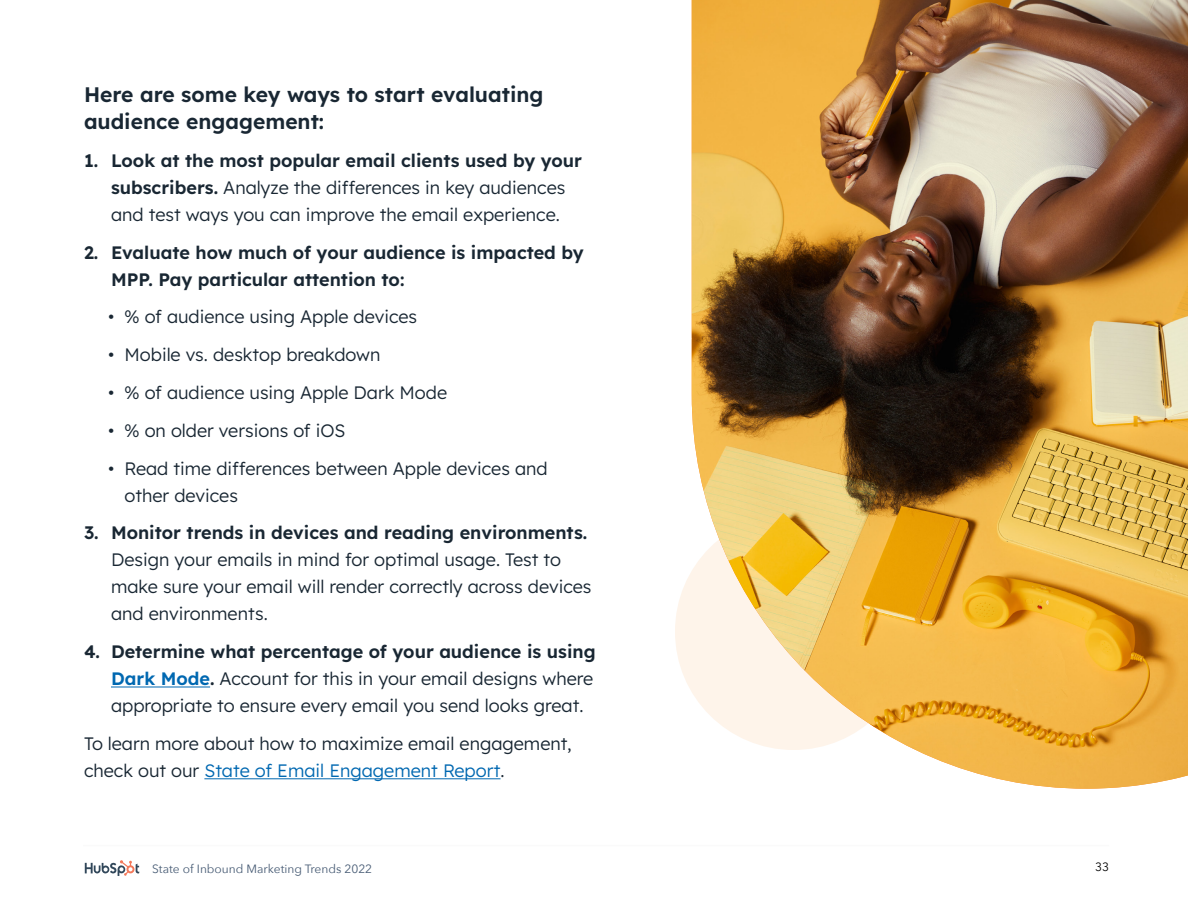
<style>
.page{position:relative;width:1188px;height:918px;background:#fff}
.page>*{position:absolute;margin:0;border:0;box-sizing:border-box;transform-origin:0 0}
.Body_Copy{font:600 21px/27px "Lexend Deca";color:#192733}
.Body_Copy-2{font:300 18px/27px "Lexend Deca";color:#192733}
.t1{font:600 18px/27px "Lexend Deca";color:#192733}
.t2{font:12px "Avenir Next";color:#475b74}
.t3{font:12px "Avenir Next";color:#000}
.s1{font-weight:600}
.s2{font-weight:600;color:#0068b1}
.s3{color:#0068b1}
</style>
<div class="page">
<hr style="left:83px;top:845px;width:1026px;height:1px;background:#dfdfdf">
<svg style="left:84px;top:860px;width:56px;height:16px"></svg>
<hr style="left:111px;top:687px;width:99px;height:1px;background:#0068b1">
<hr style="left:204px;top:778px;width:297px;height:1px;background:#0068b1">
<div style="left:675px;top:513px;width:237px;height:237px;background:#fef4ea;border-radius:50%"></div>
<img style="left:692px;top:0;width:496px;height:789px">
<p class="Body_Copy" style="left:84px;top:80px;width:461px">Here are some key ways to start evaluating audience engagement:</p>
<p class="Body_Copy-2" style="left:84px;top:146px;width:500px;text-align:center"><span class="s1">1. Look at the most popular email clients used by your subscribers.</span> Analyze the differences in key audiences<br>and test ways you can improve the email experience.</p>
<p class="t1" style="left:111px;top:238px;width:474px;text-indent:-27px">2. Evaluate how much of your audience is impacted by<br>MPP. Pay particular attention to:</p>
<p class="Body_Copy-2" style="left:108px;top:302px;width:310px">• % of audience using Apple devices</p>
<p class="Body_Copy-2" style="left:108px;top:340px;width:274px">• Mobile vs. desktop breakdown</p>
<p class="Body_Copy-2" style="left:108px;top:378px;width:340px">• % of audience using Apple Dark Mode</p>
<p class="Body_Copy-2" style="left:108px;top:416px;width:239px">• % on older versions of iOS</p>
<p class="Body_Copy-2" style="left:124px;top:454px;width:425px;text-indent:-16px">• Read time differences between Apple devices and other devices</p>
<p class="Body_Copy-2" style="left:111px;top:518px;width:482px;text-indent:-27px"><span class="s1">3. Monitor trends in devices and reading environments.<br></span>Design your emails in mind for optimal usage. Test to make sure your email will render correctly across devices and environments.</p>
<p class="Body_Copy-2" style="left:111px;top:637px;width:486px;text-indent:-27px"><span class="s1">4. Determine what percentage of your audience is using<br></span><span class="s2">Dark Mode</span><span class="s1">.</span> Account for this in your email designs where appropriate to ensure every email you send looks great.</p>
<p class="Body_Copy-2" style="left:84px;top:729px;width:489px">To learn more about how to maximize email engagement, check out our <span class="s3">State of Email Engagement Report</span>.</p>
<p class="t2" style="left:152px;top:859px;width:221px">State of Inbound Marketing Trends 2022</p>
<p class="t3" style="left:1095px;top:857px;width:15px">33</p>
</div>
